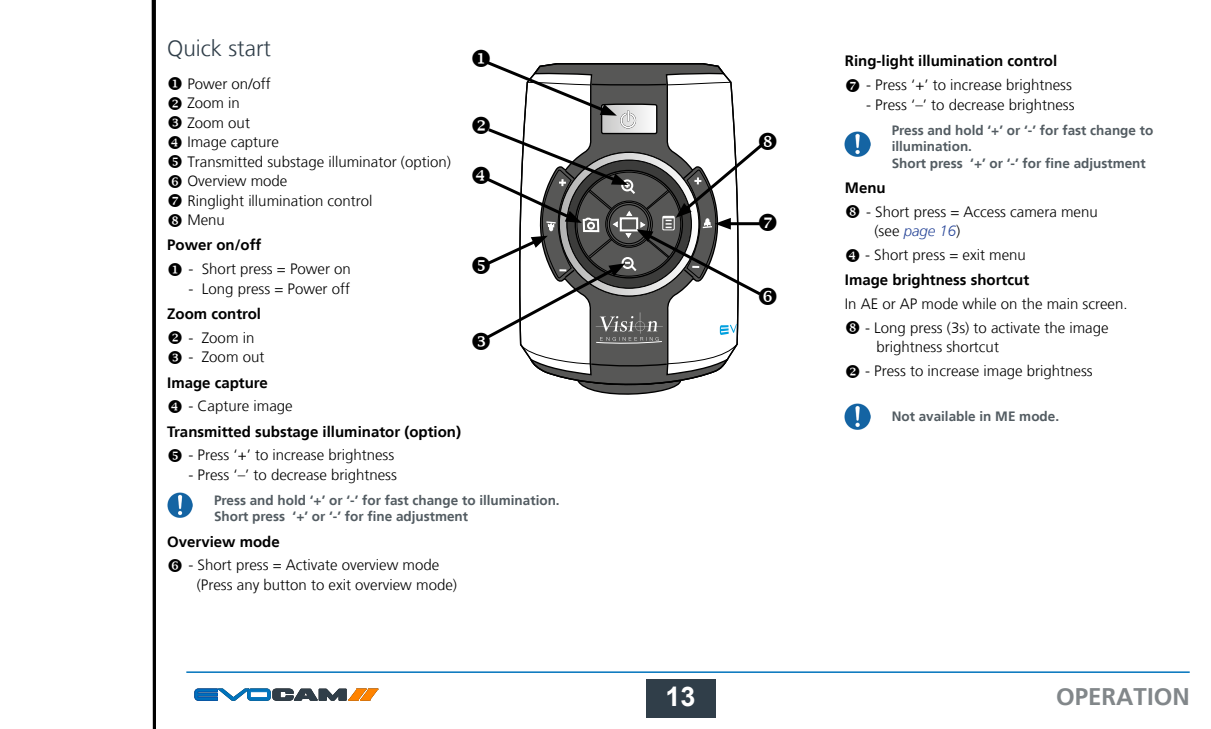
<style>
.page{position:relative;width:1211px;height:729px;background:#fff}
.page>*{position:absolute;margin:0;border:0;box-sizing:border-box;transform-origin:0 0}
.t1{font:700 27px "Arial";color:#fff}
.t2{font:700 24px "Frutiger LT";color:#82878a}
.t3{font:300 22.5px "Frutiger LT";color:#303e49}
.t4{font:300 15px/19.5px "Frutiger LT";color:#000}
.t5{font:700 15px "Frutiger LT";color:#000}
.t6{font:700 13.5px/16.5px "Frutiger LT";color:#535c62}
.s1{font-style:italic;color:#2c499a}
</style>
<div class="page">
<svg style="left:151px;top:0;width:2px;height:729px"></svg>
<hr style="left:153px;top:0;width:3px;height:729px;background:#000">
<div style="left:646px;top:679px;width:69px;height:38px;background:#303e49"></div>
<div style="left:247px;top:689px;width:23px;height:11px;background:#0777be;border-radius:3px"></div>
<div style="left:247px;top:689px;width:23px;height:11px;border:1px solid #0073bc;border-radius:3px"></div>
<div style="left:250px;top:691px;width:17px;height:6px;background:#fff"></div>
<div style="left:250px;top:691px;width:17px;height:6px;border:1px solid #0073bc"></div>
<svg style="left:195px;top:688px;width:54px;height:12px"></svg>
<svg style="left:273px;top:688px;width:105px;height:13px"></svg>
<hr style="left:186px;top:671px;width:1003px;height:2px;background:#0073bc">
<img style="left:167px;top:492px;width:26px;height:25px">
<svg style="left:591px;top:390px;width:75px;height:5px"></svg>
<svg style="left:535px;top:366px;width:189px;height:24px"></svg>
<img style="left:844px;top:132px;width:26px;height:25px">
<img style="left:844px;top:403px;width:26px;height:26px">
<svg style="left:484px;top:60px;width:281px;height:306px"></svg>
<h3 class="t3" style="left:167px;top:36px;width:105px">Quick start</h3>
<p class="t4" style="left:167px;top:74px;width:105px">◆ Power on/off</p>
<p class="t4" style="left:187px;top:93px;width:265px;text-indent:-20px">❖ Zoom in<br>Zoom out<br>Image capture<br>Transmitted substage illuminator (option)<br>Overview mode<br>Ringlight illumination control<br>Menu</p>
<p class="t5" style="left:167px;top:236px;width:95px">Power on/off</p>
<p class="t4" style="left:167px;top:259px;width:185px">◆ - Short press = Power on</p>
<p class="t4" style="left:188px;top:279px;width:163px">- Long press = Power off</p>
<p class="t5" style="left:167px;top:305px;width:95px">Zoom control</p>
<p class="t4" style="left:167px;top:328px;width:89px">❖ - Zoom in</p>
<p class="t4" style="left:188px;top:347px;width:77px">- Zoom out</p>
<p class="t5" style="left:167px;top:373px;width:102px">Image capture</p>
<p class="t4" style="left:188px;top:396px;width:106px">- Capture image</p>
<p class="t5" style="left:167px;top:422px;width:295px">Transmitted substage illuminator (option)</p>
<p class="t4" style="left:188px;top:445px;width:207px">- Press ‘+’ to increase brightness</p>
<p class="t4" style="left:188px;top:465px;width:210px">- Press ‘–’ to decrease brightness</p>
<p class="t6" style="left:214px;top:492px;width:347px">Press and hold ‘+’ or ‘-’ for fast change to illumination.<br>Short press ‘+’ or ‘-’ for fine adjustment</p>
<p class="t5" style="left:167px;top:532px;width:114px">Overview mode</p>
<p class="t4" style="left:197px;top:555px;width:262px;text-indent:-8px">- Short press = Activate overview mode (Press any button to exit overview mode)</p>
<p class="t5" style="left:844px;top:52px;width:214px">Ring-light illumination control</p>
<p class="t4" style="left:865px;top:75px;width:207px">- Press ‘+’ to increase brightness</p>
<p class="t4" style="left:865px;top:95px;width:210px">- Press ‘–’ to decrease brightness</p>
<p class="t6" style="left:891px;top:122px;width:263px">Press and hold ‘+’ or ‘-’ for fast change to illumination.<br>Short press ‘+’ or ‘-’ for fine adjustment</p>
<p class="t5" style="left:844px;top:179px;width:42px">Menu</p>
<p class="t4" style="left:874px;top:202px;width:225px;text-indent:-8px">- Short press = Access camera menu (see <span class="s1">page 16</span>)</p>
<p class="t4" style="left:864px;top:245px;width:162px">- Short press = exit menu</p>
<p class="t5" style="left:844px;top:271px;width:186px">Image brightness shortcut</p>
<p class="t4" style="left:844px;top:294px;width:284px">In AE or AP mode while on the main screen.</p>
<p class="t4" style="left:876px;top:318px;width:234px;text-indent:-11px">- Long press (3s) to activate the image brightness shortcut</p>
<p class="t4" style="left:844px;top:361px;width:249px">❖ - Press to increase image brightness</p>
<p class="t6" style="left:891px;top:408px;width:169px">Not available in ME mode.</p>
<h1 class="t1" style="left:665px;top:678px;width:32px">13</h1>
<h2 class="t2" style="left:1055px;top:682px;width:135px">OPERATION</h2>
</div>
